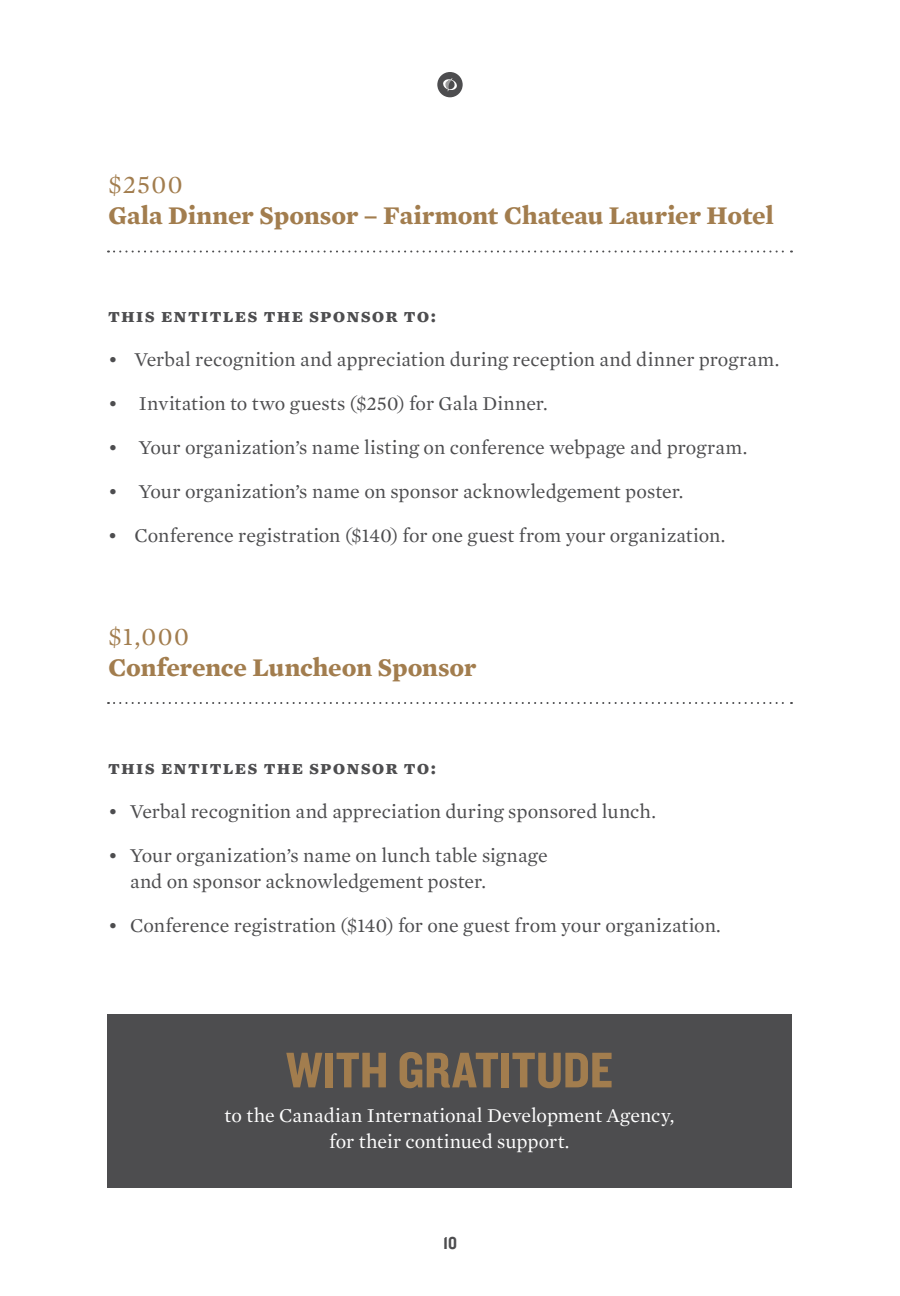
<style>
.page{position:relative;width:900px;height:1296px;background:#fff}
.page>*{position:absolute;margin:0;border:0;box-sizing:border-box;transform-origin:0 0}
.t1{font:52px "Knockout HTF50 Welterweight";letter-spacing:.005em;color:#a27d4e}
.t2{font:700 26px "Mercury Text G1";letter-spacing:-.005em;color:#a27d4e}
.t3{font:26px "Mercury Text G1 Roman SC";letter-spacing:.055em;color:#a27d4e}
.t4{font:20px/26px "Mercury Text G1";color:#4d4d4f}
.t5{font:20px/26px "Mercury Text G1";color:#fff;text-align:center}
.t6{font:20px "Mercury Text G1 Bold SC";letter-spacing:.06em;color:#4d4d4f}
.t7{font:18px "Knockout HTF50 Welterweight";color:#4d4d4f}
</style>
<div class="page">
<svg style="left:108px;top:251px;width:684px;height:2px"></svg>
<svg style="left:108px;top:702px;width:684px;height:2px"></svg>
<div style="left:437px;top:72px;width:26px;height:25px;background:#4d4d4f;border-radius:50%"></div>
<svg style="left:443px;top:78px;width:14px;height:13px"></svg>
<div style="left:107px;top:1015px;width:685px;height:173px;background:#4d4d4f"></div>
<h2 class="t3" style="left:108px;top:169px;width:76px">$2500</h2>
<h2 class="t2" style="left:108px;top:199px;width:667px">Gala Dinner Sponsor – Fairmont Chateau Laurier Hotel</h2>
<p class="t6" style="left:108px;top:303px;width:330px">this entitles the sponsor to:</p>
<p class="t4" style="left:108px;top:346px;width:673px">• Verbal recognition and appreciation during reception and dinner program.</p>
<p class="t4" style="left:108px;top:390px;width:441px">• Invitation to two guests ($250) for Gala Dinner.</p>
<p class="t4" style="left:108px;top:434px;width:641px">• Your organization’s name listing on conference webpage and program.</p>
<p class="t4" style="left:108px;top:478px;width:577px">• Your organization’s name on sponsor acknowledgement poster.</p>
<p class="t4" style="left:108px;top:522px;width:619px">• Conference registration ($140) for one guest from your organization.</p>
<h2 class="t3" style="left:108px;top:621px;width:83px">$1,000</h2>
<h2 class="t2" style="left:108px;top:652px;width:370px">Conference Luncheon Sponsor</h2>
<p class="t6" style="left:108px;top:755px;width:330px">this entitles the sponsor to:</p>
<p class="t4" style="left:108px;top:799px;width:550px">• Verbal recognition and appreciation during sponsored lunch.</p>
<p class="t4" style="left:130px;top:843px;width:419px;text-indent:-22px">• Your organization’s name on lunch table signage and on sponsor acknowledgement poster.</p>
<p class="t4" style="left:108px;top:913px;width:614px">• Conference registration ($140) for one guest from your organization.</p>
<h1 class="t1" style="left:286px;top:1043px;width:329px">WITH GRATITUDE</h1>
<p class="t5" style="left:225px;top:1103px;width:451px">to the Canadian International Development Agency, for their continued support.</p>
<p class="t7" style="left:443px;top:1233px;width:15px">10</p>
</div>
